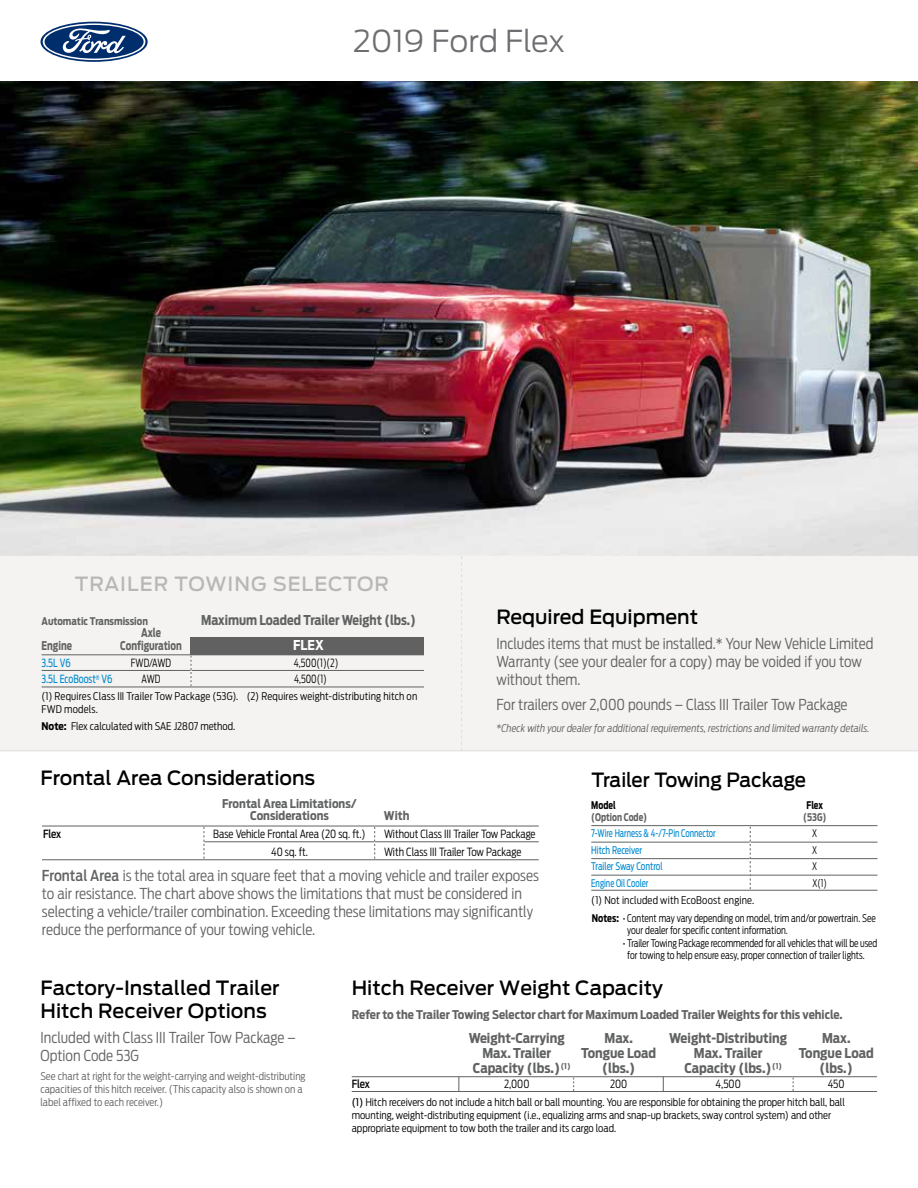
<style>
.page{position:relative;width:918px;height:1188px;background:#fff}
.page>*{position:absolute;margin:0;border:0;box-sizing:border-box;transform-origin:0 0}
.t1{font:300 30px "Antenna";color:#6d6e71}
.t2{font:500 19.5px/22.5px "Antenna";color:#000101}
.t3{font:500 19.5px "Antenna";letter-spacing:.05em;color:#b9b7b6}
.t4{font:500 19.5px "Antenna";color:#000101;scale:.95 1}
.t5{font:300 15px/18px "Antenna Cond";color:#616262}
.t6{font:700 13.5px "Antenna Cond";color:#616262}
.t7{font:700 13.5px "Antenna Cond";color:#616262;scale:.95 1}
.t8{font:700 13.5px "Antenna Cond";color:#fff}
.t9{font:700 12px/12px "Antenna Cond";color:#616262;text-align:center}
.t10{font:700 12px "Antenna Cond";color:#616262;scale:.85 1}
.t11{font:300 11.25px "Antenna Cond";color:#000;scale:.95 1}
.t12{font:300 11.25px "Antenna Cond";color:#000;scale:.85 1}
.t13{font:11.25px "Antenna Cond";color:#0089cf;scale:.85 1}
.t14{font:500 11.25px "Antenna Cond";letter-spacing:-.015em;color:#000;scale:.95 1}
.t15{font:300 10.5px/12.6px "Antenna Cond";color:#000}
.t16{font:300 10.5px/12.6px "Antenna Cond";color:#000;scale:.9 1}
.t17{font:300 10.5px/12.6px "Antenna Cond";color:#616262}
.t18{font:italic 300 10.5px "Antenna Cond";color:#616262}
.t19{font:10.5px "Antenna Cond";color:#0089cf;scale:.8 1}
.t20{font:10.5px "Antenna Cond";color:#0089cf;scale:.85 1}
.t21{font:700 10.5px "Antenna Cond";color:#616262;scale:.95 1}
.t22{font:700 10.5px "Antenna Cond";color:#616262;scale:.85 1}
.t23{font:700 10.5px "Antenna Cond";color:#000;scale:.85 1}
.t24{font:300 10.5px "Antenna Cond";color:#000;scale:.85 1}
.s1{font-weight:700}
.s2{font-weight:500}
.s3{font-weight:400}
</style>
<div class="page">
<div style="left:0;top:555px;width:918px;height:196px;background:#f4f3f1"></div>
<img style="left:0;top:81px;width:918px;height:474px">
<hr style="left:591px;top:825px;width:287px;height:1px;background:#616262">
<hr style="left:591px;top:842px;width:287px;height:1px;background:#616262">
<hr style="left:591px;top:858px;width:287px;height:1px;background:#616262">
<hr style="left:591px;top:875px;width:287px;height:1px;background:#616262">
<hr style="left:591px;top:890px;width:287px;height:1px;background:#616262">
<svg style="left:750px;top:827px;width:1px;height:62px"></svg>
<hr style="left:352px;top:1076px;width:525px;height:1px;background:#616262">
<hr style="left:352px;top:1091px;width:525px;height:1px;background:#616262">
<svg style="left:458px;top:1077px;width:1px;height:14px"></svg>
<svg style="left:663px;top:1077px;width:1px;height:14px"></svg>
<svg style="left:461px;top:556px;width:1px;height:195px"></svg>
<svg style="left:41px;top:22px;width:107px;height:40px"></svg>
<svg style="left:43px;top:23px;width:102px;height:37px"></svg>
<hr style="left:42px;top:826px;width:497px;height:1px;background:#616262">
<hr style="left:204px;top:842px;width:335px;height:1px;background:#616262">
<hr style="left:42px;top:860px;width:497px;height:1px;background:#616262">
<svg style="left:374px;top:827px;width:1px;height:32px"></svg>
<svg style="left:204px;top:827px;width:1px;height:32px"></svg>
<div style="left:191px;top:637px;width:233px;height:18px;background:#616162"></div>
<hr style="left:42px;top:655px;width:382px;height:1px;background:#616262">
<hr style="left:42px;top:670px;width:382px;height:1px;background:#616262">
<hr style="left:42px;top:687px;width:382px;height:1px;background:#616262">
<svg style="left:191px;top:656px;width:1px;height:30px"></svg>
<h1 class="t1" style="left:353px;top:24px;width:213px">2019 Ford Flex</h1>
<h2 class="t3" style="left:75px;top:573px;width:316px">TRAILER TOWING SELECTOR</h2>
<p class="t21" style="left:42px;top:615px;width:114px">Automatic Transmission</p>
<p class="t7" style="left:201px;top:612px;width:228px">Maximum Loaded Trailer Weight (lbs.)</p>
<p class="t10" style="left:141px;top:625px;width:25px">Axle</p>
<p class="t10" style="left:42px;top:639px;width:37px">Engine</p>
<p class="t10" style="left:120px;top:639px;width:74px">Configuration</p>
<p class="t8" style="left:293px;top:637px;width:32px">FLEX</p>
<p class="t13" style="left:42px;top:656px;width:36px">3.5L V6</p>
<p class="t12" style="left:131px;top:656px;width:49px">FWD/AWD</p>
<p class="t12" style="left:294px;top:656px;width:54px">4,500(1)(2)</p>
<p class="t13" style="left:42px;top:673px;width:85px">3.5L EcoBoost<sup>®</sup> V6</p>
<p class="t12" style="left:142px;top:673px;width:24px">AWD</p>
<p class="t12" style="left:294px;top:673px;width:40px">4,500(1)</p>
<p class="t15" style="left:42px;top:690px;width:377px">(1) Requires Class III Trailer Tow Package (53G). (2) Requires weight-distributing hitch on<br>FWD models.</p>
<p class="t15" style="left:42px;top:720px;width:195px"><span class="s1">Note:</span> Flex calculated with SAE J2807 method.</p>
<h2 class="t2" style="left:40px;top:767px;width:276px">Frontal Area Considerations</h2>
<h2 class="t2" style="left:497px;top:606px;width:203px">Required Equipment</h2>
<p class="t5" style="left:497px;top:635px;width:378px">Includes items that must be installed.* Your New Vehicle Limited<br>Warranty (see your dealer for a copy) may be voided if you tow without them.</p>
<p class="t5" style="left:497px;top:695px;width:353px">For trailers over 2,000 pounds – Class III Trailer Tow Package</p>
<p class="t18" style="left:497px;top:722px;width:374px">*Check with your dealer for additional requirements, restrictions and limited warranty details.</p>
<h2 class="t4" style="left:591px;top:768px;width:228px">Trailer Towing Package</h2>
<p class="t9" style="left:222px;top:798px;width:136px">Frontal Area Limitations/<br>Considerations</p>
<p class="t9" style="left:384px;top:810px;width:27px">With</p>
<p class="t14" style="left:43px;top:827px;width:21px">Flex</p>
<p class="t11" style="left:213px;top:827px;width:162px">Base Vehicle Frontal Area (20 sq. ft.)</p>
<p class="t11" style="left:384px;top:827px;width:161px">Without Class III Trailer Tow Package</p>
<p class="t11" style="left:271px;top:845px;width:40px">40 sq. ft.</p>
<p class="t11" style="left:384px;top:845px;width:146px">With Class III Trailer Tow Package</p>
<p class="t5" style="left:42px;top:866px;width:498px"><span class="s2">Frontal Area</span> is the total area in square feet that a moving vehicle and trailer exposes to air resistance. The chart above shows the limitations that must be considered in selecting a vehicle/trailer combination. Exceeding these limitations may significantly reduce the performance of your towing vehicle.</p>
<p class="t23" style="left:591px;top:799px;width:30px">Model</p>
<p class="t23" style="left:807px;top:799px;width:21px">Flex</p>
<p class="t22" style="left:591px;top:811px;width:67px">(Option Code)</p>
<p class="t22" style="left:803px;top:811px;width:29px">(53G)</p>
<p class="t19" style="left:591px;top:827px;width:157px">7-Wire Harness &amp; 4-/7-Pin Connector</p>
<p class="t24" style="left:812px;top:827px;width:7px">X</p>
<p class="t20" style="left:591px;top:844px;width:61px">Hitch Receiver</p>
<p class="t24" style="left:812px;top:844px;width:7px">X</p>
<p class="t20" style="left:591px;top:860px;width:86px">Trailer Sway Control</p>
<p class="t24" style="left:812px;top:860px;width:7px">X</p>
<p class="t19" style="left:591px;top:877px;width:73px">Engine Oil Cooler</p>
<p class="t24" style="left:813px;top:877px;width:19px">X(1)</p>
<p class="t15" style="left:591px;top:894px;width:164px">(1) Not included with EcoBoost engine.</p>
<p class="t16" style="left:627px;top:911px;width:278px;text-indent:-35px"><span class="s1">Notes:</span> • Content may vary depending on model, trim and/or powertrain. See your dealer for specific content information.</p>
<p class="t16" style="left:627px;top:937px;width:280px;text-indent:-4px">• Trailer Towing Package recommended for all vehicles that will be used for towing to help ensure easy, proper connection of trailer lights.</p>
<h2 class="t2" style="left:40px;top:977px;width:241px">Factory-Installed Trailer<br>Hitch Receiver Options</h2>
<p class="t5" style="left:40px;top:1029px;width:257px">Included with Class III Trailer Tow Package –<br>Option Code 53G</p>
<p class="t17" style="left:40px;top:1070px;width:267px">See chart at right for the weight-carrying and weight-distributing capacities of this hitch receiver. (This capacity also is shown on a label affixed to each receiver.)</p>
<h2 class="t2" style="left:352px;top:977px;width:313px">Hitch Receiver Weight Capacity</h2>
<p class="t9" style="left:352px;top:1008px;width:492px">Refer to the Trailer Towing Selector chart for Maximum Loaded Trailer Weights for this vehicle.</p>
<p class="t6" style="left:469px;top:1030px;width:98px">Weight-Carrying</p>
<p class="t6" style="left:605px;top:1030px;width:30px">Max.</p>
<p class="t6" style="left:669px;top:1030px;width:119px">Weight-Distributing</p>
<p class="t6" style="left:822px;top:1030px;width:30px">Max.</p>
<p class="t6" style="left:482px;top:1045px;width:70px">Max. Trailer</p>
<p class="t6" style="left:581px;top:1045px;width:77px">Tongue Load</p>
<p class="t6" style="left:694px;top:1045px;width:70px">Max. Trailer</p>
<p class="t6" style="left:799px;top:1045px;width:77px">Tongue Load</p>
<p class="t6" style="left:473px;top:1060px;width:99px">Capacity (lbs.)<sup>(1)</sup></p>
<p class="t6" style="left:602px;top:1060px;width:35px">(lbs.)</p>
<p class="t6" style="left:684px;top:1060px;width:99px">Capacity (lbs.)<sup>(1)</sup></p>
<p class="t6" style="left:820px;top:1060px;width:35px">(lbs.)</p>
<p class="t14" style="left:352px;top:1077px;width:21px">Flex</p>
<p class="t11" style="left:504px;top:1077px;width:28px">2,000</p>
<p class="t11" style="left:610px;top:1077px;width:20px">200</p>
<p class="t11" style="left:716px;top:1077px;width:28px">4,500</p>
<p class="t11" style="left:828px;top:1077px;width:19px">450</p>
<p class="t15" style="left:352px;top:1096px;width:495px"><span class="s3">(1)</span> Hitch receivers do not include a hitch ball or ball mounting. You are responsible for obtaining the proper hitch ball, ball mounting, weight-distributing equipment (i.e., equalizing arms and snap-up brackets, sway control system) and other appropriate equipment to tow both the trailer and its cargo load.</p>
</div>
